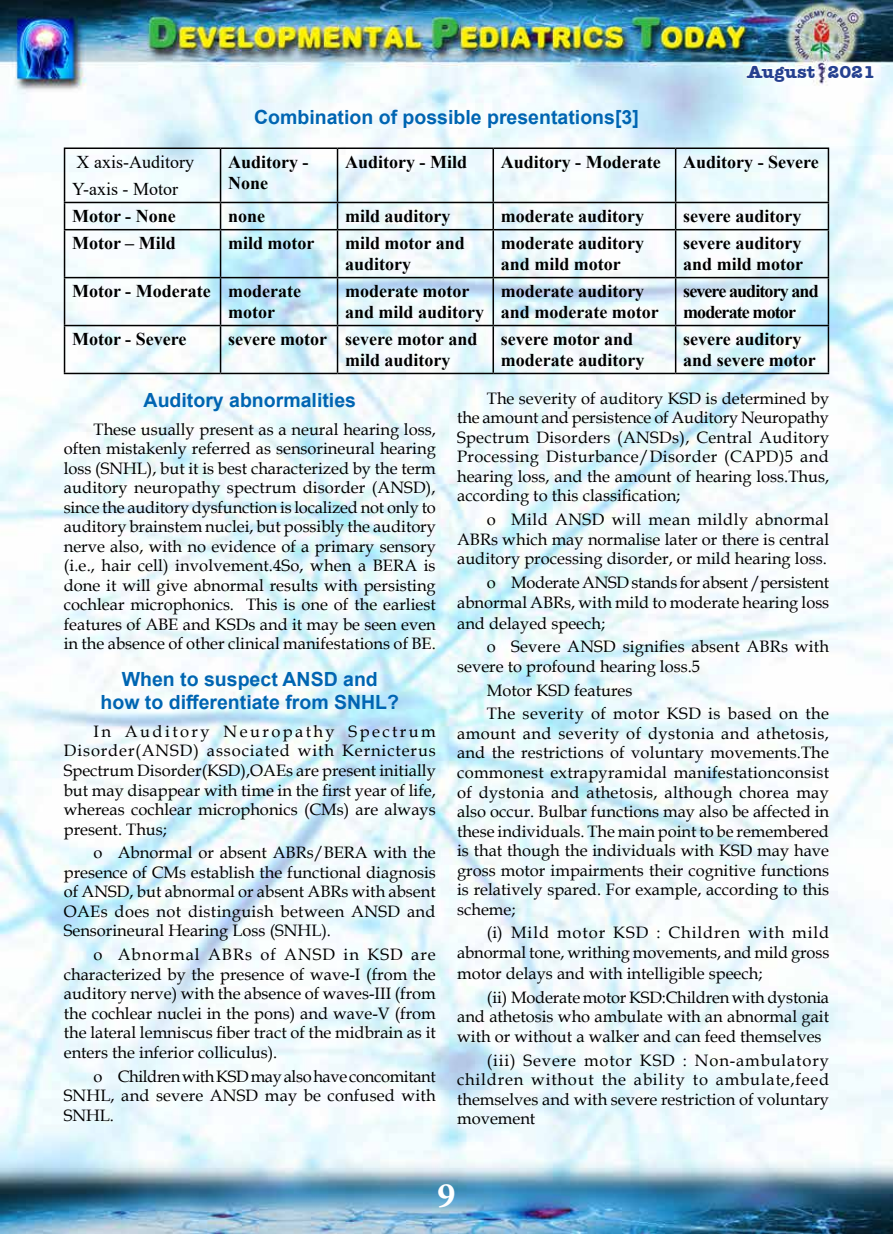
<style>
.page{position:relative;width:893px;height:1234px;background:#fff}
.page>*{position:absolute;margin:0;border:0;box-sizing:border-box;transform-origin:0 0}
.t1{font:700 36px "Minion Pro";color:#fff}
.t2{font:700 19.5px/23.4px "Arial";color:#0065b2;text-align:center}
.t3{font:700 18px/20.7px "Times New Roman";color:#000}
.t4{font:700 18px/20.7px "Times New Roman";letter-spacing:-.05em;color:#000}
.t5{font:18px/26.7px "Times New Roman";color:#000}
.t6{font:700 18px "Amer Typewriter IT Cby BT";color:#25408f}
.t7{font:16.5px/19.5px "Book Antiqua";color:#000;text-align:justify}
</style>
<div class="page">
<img style="left:0;top:0;width:893px;height:1233px">
<svg style="left:745px;top:61px;width:72px;height:26px"></svg>
<svg style="left:826px;top:64px;width:50px;height:16px"></svg>
<hr style="left:64px;top:147px;width:157px;height:2px;background:#000">
<hr style="left:221px;top:147px;width:116px;height:2px;background:#000">
<hr style="left:338px;top:147px;width:155px;height:2px;background:#000">
<hr style="left:493px;top:147px;width:183px;height:2px;background:#000">
<hr style="left:676px;top:147px;width:153px;height:2px;background:#000">
<hr style="left:64px;top:202px;width:157px;height:1px;background:#000">
<hr style="left:221px;top:202px;width:116px;height:1px;background:#000">
<hr style="left:338px;top:202px;width:155px;height:1px;background:#000">
<hr style="left:493px;top:202px;width:183px;height:1px;background:#000">
<hr style="left:676px;top:202px;width:153px;height:1px;background:#000">
<hr style="left:64px;top:229px;width:157px;height:1px;background:#000">
<hr style="left:221px;top:229px;width:116px;height:1px;background:#000">
<hr style="left:338px;top:229px;width:155px;height:1px;background:#000">
<hr style="left:493px;top:229px;width:183px;height:1px;background:#000">
<hr style="left:676px;top:229px;width:153px;height:1px;background:#000">
<hr style="left:64px;top:277px;width:157px;height:1px;background:#000">
<hr style="left:221px;top:277px;width:116px;height:1px;background:#000">
<hr style="left:338px;top:277px;width:155px;height:1px;background:#000">
<hr style="left:493px;top:277px;width:183px;height:1px;background:#000">
<hr style="left:676px;top:277px;width:153px;height:1px;background:#000">
<hr style="left:64px;top:325px;width:157px;height:1px;background:#000">
<hr style="left:221px;top:325px;width:116px;height:1px;background:#000">
<hr style="left:338px;top:325px;width:155px;height:1px;background:#000">
<hr style="left:493px;top:325px;width:183px;height:1px;background:#000">
<hr style="left:676px;top:325px;width:153px;height:1px;background:#000">
<hr style="left:64px;top:372px;width:157px;height:2px;background:#000">
<hr style="left:221px;top:372px;width:116px;height:2px;background:#000">
<hr style="left:338px;top:372px;width:155px;height:2px;background:#000">
<hr style="left:493px;top:372px;width:183px;height:2px;background:#000">
<hr style="left:676px;top:372px;width:153px;height:2px;background:#000">
<hr style="left:64px;top:149px;width:1px;height:53px;background:#000">
<svg style="left:64px;top:203px;width:1px;height:26px"></svg>
<hr style="left:64px;top:230px;width:1px;height:47px;background:#000">
<hr style="left:64px;top:278px;width:1px;height:47px;background:#000">
<hr style="left:64px;top:326px;width:1px;height:46px;background:#000">
<hr style="left:220px;top:149px;width:1px;height:53px;background:#000">
<hr style="left:337px;top:149px;width:1px;height:53px;background:#000">
<hr style="left:492px;top:149px;width:2px;height:53px;background:#000">
<hr style="left:675px;top:149px;width:1px;height:53px;background:#000">
<hr style="left:828px;top:149px;width:1px;height:53px;background:#000">
<svg style="left:220px;top:203px;width:1px;height:26px"></svg>
<svg style="left:337px;top:203px;width:1px;height:26px"></svg>
<hr style="left:492px;top:203px;width:2px;height:26px;background:#000">
<svg style="left:675px;top:203px;width:1px;height:26px"></svg>
<svg style="left:828px;top:203px;width:1px;height:26px"></svg>
<hr style="left:220px;top:230px;width:1px;height:47px;background:#000">
<hr style="left:337px;top:230px;width:1px;height:47px;background:#000">
<hr style="left:492px;top:230px;width:2px;height:47px;background:#000">
<hr style="left:675px;top:230px;width:1px;height:47px;background:#000">
<hr style="left:828px;top:230px;width:1px;height:47px;background:#000">
<hr style="left:220px;top:278px;width:1px;height:47px;background:#000">
<hr style="left:337px;top:278px;width:1px;height:47px;background:#000">
<hr style="left:492px;top:278px;width:2px;height:47px;background:#000">
<hr style="left:675px;top:278px;width:1px;height:47px;background:#000">
<hr style="left:828px;top:278px;width:1px;height:47px;background:#000">
<hr style="left:220px;top:326px;width:1px;height:46px;background:#000">
<hr style="left:337px;top:326px;width:1px;height:46px;background:#000">
<hr style="left:492px;top:326px;width:2px;height:46px;background:#000">
<hr style="left:675px;top:326px;width:1px;height:46px;background:#000">
<hr style="left:828px;top:326px;width:1px;height:46px;background:#000">
<p class="t2" style="left:254px;top:106px;width:386px">Combination of possible presentations[3]</p>
<p class="t6" style="left:747px;top:60px;width:129px">August 2021</p>
<p class="t5" style="left:72px;top:148px;width:123px">X axis-Auditory<br>Y-axis - Motor</p>
<p class="t3" style="left:228px;top:151px;width:82px">Auditory -<br>None</p>
<p class="t3" style="left:345px;top:151px;width:124px">Auditory - Mild</p>
<p class="t3" style="left:501px;top:151px;width:320px">Auditory - Moderate Auditory - Severe</p>
<p class="t3" style="left:72px;top:205px;width:105px">Motor - None</p>
<p class="t3" style="left:228px;top:205px;width:39px">none</p>
<p class="t3" style="left:345px;top:205px;width:107px">mild auditory</p>
<p class="t3" style="left:501px;top:205px;width:145px">moderate auditory</p>
<p class="t3" style="left:683px;top:205px;width:120px">severe auditory</p>
<p class="t3" style="left:72px;top:232px;width:105px">Motor – Mild</p>
<p class="t3" style="left:228px;top:232px;width:88px">mild motor</p>
<p class="t3" style="left:345px;top:232px;width:121px">mild motor and auditory</p>
<p class="t3" style="left:501px;top:232px;width:145px">moderate auditory and mild motor</p>
<p class="t3" style="left:683px;top:232px;width:122px">severe auditory and mild motor</p>
<p class="t3" style="left:228px;top:280px;width:74px;text-indent:-156px">Motor - Moderate moderate motor</p>
<p class="t3" style="left:345px;top:280px;width:141px">moderate motor and mild auditory</p>
<p class="t3" style="left:501px;top:280px;width:159px">moderate auditory and moderate motor</p>
<p class="t4" style="left:683px;top:280px;width:137px">severe auditory and moderate motor</p>
<p class="t3" style="left:72px;top:328px;width:116px">Motor - Severe</p>
<p class="t3" style="left:345px;top:328px;width:134px;text-indent:-117px">severe motor severe motor and mild auditory</p>
<p class="t3" style="left:501px;top:328px;width:145px">severe motor and moderate auditory</p>
<p class="t3" style="left:683px;top:328px;width:134px">severe auditory and severe motor</p>
<p class="t2" style="left:144px;top:388px;width:214px">Auditory abnormalities</p>
<p class="t7" style="left:64px;top:419px;width:374px;text-indent:30px">These usually present as a neural hearing loss, often mistakenly referred as sensorineural hearing loss (SNHL), but it is best characterized by the term auditory neuropathy spectrum disorder (ANSD), since the auditory dysfunction is localized not only to auditory brainstem nuclei, but possibly the auditory nerve also, with no evidence of a primary sensory (i.e., hair cell) involvement.4So, when a BERA is done it will give abnormal results with persisting cochlear microphonics. This is one of the earliest features of ABE and KSDs and it may be seen even in the absence of other clinical manifestations of BE.</p>
<p class="t2" style="left:101px;top:667px;width:300px">When to suspect ANSD and how to differentiate from SNHL?</p>
<p class="t7" style="left:64px;top:721px;width:374px;text-indent:30px">In Auditory Neuropathy Spectrum Disorder(ANSD) associated with Kernicterus Spectrum Disorder(KSD),OAEs are present initially but may disappear with time in the first year of life, whereas cochlear microphonics (CMs) are always present. Thus;</p>
<p class="t7" style="left:64px;top:842px;width:374px;text-indent:30px">o Abnormal or absent ABRs/BERA with the presence of CMs establish the functional diagnosis of ANSD, but abnormal or absent ABRs with absent OAEs does not distinguish between ANSD and Sensorineural Hearing Loss (SNHL).</p>
<p class="t7" style="left:64px;top:944px;width:374px;text-indent:30px">o Abnormal ABRs of ANSD in KSD are characterized by the presence of wave-I (from the auditory nerve) with the absence of waves-III (from the cochlear nuclei in the pons) and wave-V (from the lateral lemniscus fiber tract of the midbrain as it enters the inferior colliculus).</p>
<p class="t7" style="left:64px;top:1065px;width:374px;text-indent:30px">o Children with KSD may also have concomitant SNHL, and severe ANSD may be confused with SNHL.</p>
<p class="t7" style="left:457px;top:388px;width:374px;text-indent:30px">The severity of auditory KSD is determined by the amount and persistence of Auditory Neuropathy Spectrum Disorders (ANSDs), Central Auditory Processing Disturbance/Disorder (CAPD)5 and hearing loss, and the amount of hearing loss.Thus, according to this classification;</p>
<p class="t7" style="left:457px;top:509px;width:374px;text-indent:30px">o Mild ANSD will mean mildly abnormal ABRs which may normalise later or there is central auditory processing disorder, or mild hearing loss.</p>
<p class="t7" style="left:457px;top:572px;width:374px;text-align:right">o Moderate ANSD stands for absent /persistent abnormal ABRs, with mild to moderate hearing loss</p>
<p class="t7" style="left:487px;top:610px;width:344px;line-height:23.7px;text-indent:-30px">and delayed speech;<br>o Severe ANSD signifies absent ABRs with</p>
<p class="t7" style="left:487px;top:654px;width:344px;line-height:23.7px;text-align:left;text-indent:-30px">severe to profound hearing loss.5<br>Motor KSD features<br>The severity of motor KSD is based on the</p>
<p class="t7" style="left:457px;top:723px;width:374px">amount and severity of dystonia and athetosis, and the restrictions of voluntary movements.The commonest extrapyramidal manifestationconsist of dystonia and athetosis, although chorea may also occur. Bulbar functions may also be affected in these individuals. The main point to be remembered is that though the individuals with KSD may have gross motor impairments their cognitive functions is relatively spared. For example, according to this scheme;</p>
<p class="t7" style="left:457px;top:922px;width:374px;text-align:right">(i) Mild motor KSD : Children with mild abnormal tone, writhing movements, and mild gross</p>
<p class="t7" style="left:487px;top:960px;width:344px;line-height:23.7px;text-indent:-30px">motor delays and with intelligible speech;<br>(ii) Moderate motor KSD:Children with dystonia</p>
<p class="t7" style="left:457px;top:1006px;width:374px">and athetosis who ambulate with an abnormal gait with or without a walker and can feed themselves</p>
<p class="t7" style="left:457px;top:1049px;width:374px;text-indent:30px">(iii) Severe motor KSD : Non-ambulatory children without the ability to ambulate,feed themselves and with severe restriction of voluntary movement</p>
<h1 class="t1" style="left:437px;top:1169px;width:19px">9</h1>
</div>
